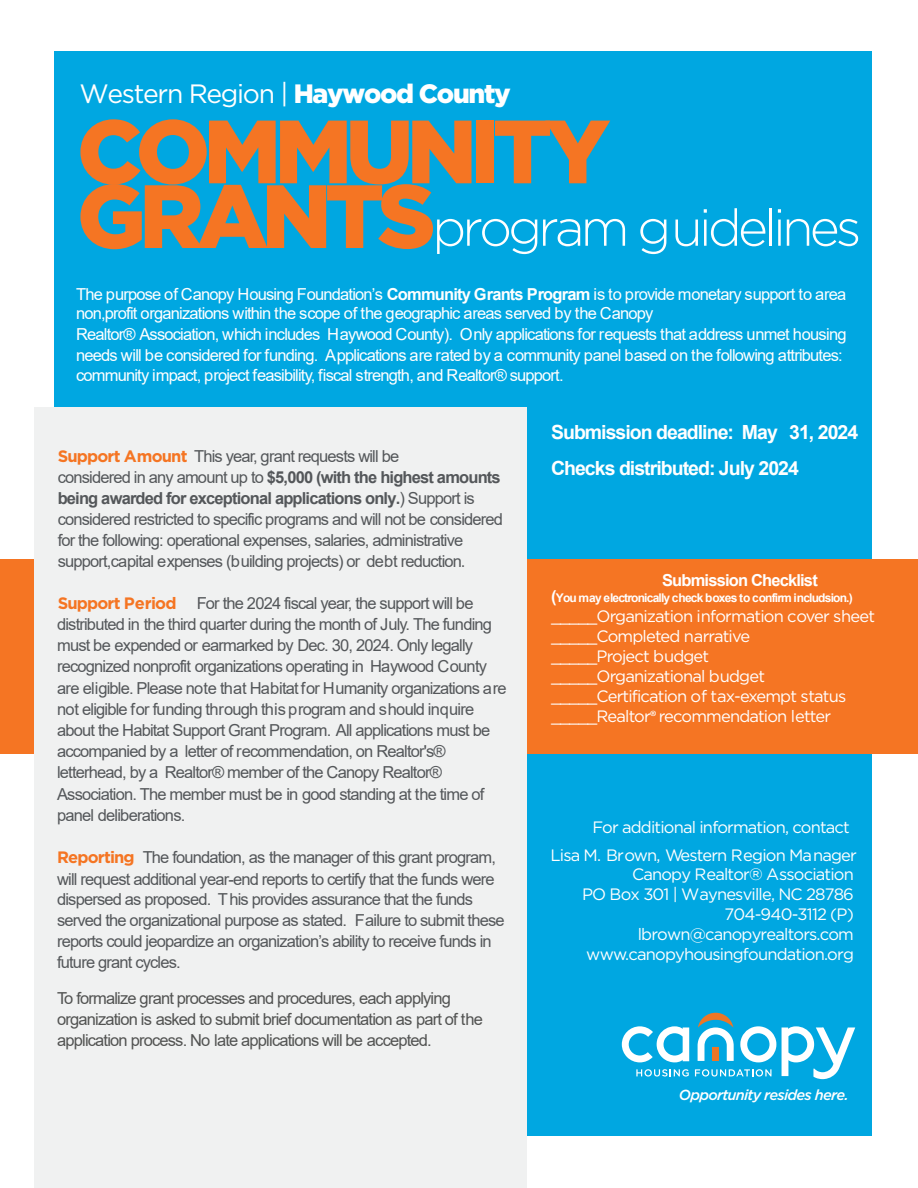
<style>
.page{position:relative;width:918px;height:1188px;background:#fff}
.page>*{position:absolute;margin:0;border:0;box-sizing:border-box;transform-origin:0 0}
.t1{font:900 89.55px "Gotham";letter-spacing:-.075em;color:#f57523}
.t2{font:300 51.45px "Gotham";letter-spacing:-.075em;color:#fff}
.t3{font:26.55px "Gotham";letter-spacing:-.05em;color:#fff}
.t4{font:700 19.5px/36.2px "Arial";letter-spacing:-.05em;color:#fff}
.t5{font:16.5px/21.1px "Arial";letter-spacing:-.05em;color:#54575a}
.t6{font:16.5px/20.4px "Arial";letter-spacing:-.05em;color:#fff}
.t7{font:16.5px/20px "Gotham";letter-spacing:-.05em;color:#fff}
.t8{font:16.5px/21px "Arial";letter-spacing:-.05em;color:#525352}
.t9{font:700 16.5px "Arial";letter-spacing:-.05em;color:#fff}
.t10{font:italic 500 14.55px "Gotham";letter-spacing:-.05em;color:#fff}
.t11{font:700 12px "Arial";letter-spacing:-.07em;color:#fff}
.s1{font-weight:900}
.s2{font-weight:900;font-size:89.55px;color:#f57523}
.s3{font-weight:700}
.s4{font-family:"Gotham";font-weight:700;color:#f57523}
.s5{font-family:"Gotham"}
.s6{font-size:16.5px}
.s7{font-family:"Myriad Pro"}
</style>
<div class="page">
<div style="left:54px;top:52px;width:817px;height:1084px;background:#00a7e1"></div>
<div style="left:0;top:559px;width:918px;height:194px;background:#f57523"></div>
<div style="left:35px;top:408px;width:492px;height:780px;background:#f0f1f1"></div>
<svg style="left:782px;top:1026px;width:73px;height:53px"></svg>
<svg style="left:622px;top:1026px;width:67px;height:36px"></svg>
<svg style="left:740px;top:1026px;width:36px;height:36px"></svg>
<svg style="left:698px;top:1013px;width:36px;height:48px"></svg>
<svg style="left:636px;top:1069px;width:53px;height:8px"></svg>
<svg style="left:695px;top:1069px;width:76px;height:8px"></svg>
<h3 class="t3" style="left:80px;top:79px;width:433px">Western Region | <span class="s1">Haywood County</span></h3>
<h1 class="t1" style="left:77px;top:90px;width:535px">COMMUNITY</h1>
<h2 class="t2" style="left:77px;top:200px;width:786px"><span class="s2">GRANTS</span> program guidelines</h2>
<p class="t6" style="left:76px;top:284px;width:772px">The purpose of Canopy Housing Foundation’s <span class="s3">Community Grants Program</span> is to provide monetary support to area non,profit organizations within the scope of the geographic areas served by the Canopy<br>Realtor® Association, which includes Haywood County). Only applications for requests that address unmet housing needs will be considered for funding. Applications are rated by a community panel based on the following attributes: community impact, project feasibility, fiscal strength, and Realtor® support.</p>
<p class="t5" style="left:58px;top:446px;width:447px"><span class="s4">Support Amount</span> This year, grant requests will be<br>considered in any amount up to <span class="s3">$5,000 (with the highest amounts being awarded for exceptional applications only.</span>) Support is considered restricted to specific programs and will not be considered for the following: operational expenses, salaries, administrative support,capital expenses (building projects) or debt reduction<span class="s5">.</span></p>
<p class="t5" style="left:57px;top:592px;width:451px"><span class="s4">Support Period</span> For the 2024 fiscal year, the support will be distributed in the third quarter during the month of July. The funding must be expended or earmarked by Dec. 30, 2024. Only legally recognized nonprofit organizations operating in Haywood County are eligible. Please note that Habitat for Humanity organizations are not eligible for funding through this program and should inquire about the Habitat Support Grant Program. All applications must be accompanied by a letter of recommendation, on Realtor's® letterhead, by a Realtor® member of the Canopy Realtor® Association. The member must be in good standing at the time of panel deliberations.</p>
<p class="t5" style="left:57px;top:847px;width:449px"><span class="s4">Reporting</span> The foundation, as the manager of this grant program, will request additional year-end reports to certify that the funds were dispersed as proposed. This provides assurance that the funds served the organizational purpose as stated. Failure to submit these reports could jeopardize an organization’s ability to receive funds in future grant cycles.</p>
<p class="t8" style="left:57px;top:987px;width:427px">To formalize grant processes and procedures, each applying organization is asked to submit brief documentation as part of the application process. No late applications will be accepted.</p>
<p class="t4" style="left:551px;top:414px;width:309px">Submission deadline: May 31, 2024<br>Checks distributed: July 2024</p>
<p class="t9" style="left:662px;top:568px;width:157px">Submission Checklist</p>
<p class="t11" style="left:551px;top:590px;width:303px"><span class="s6">(</span>You may electronically check boxes to confirm includsion.)</p>
<p class="t7" style="left:551px;top:606px;width:325px">_____Organization information cover sheet _____Completed narrative<br>_____Project budget<br>_____Organizational budget _____Certification of tax-exempt status _____Realtor<span class="s7">®</span> recommendation letter</p>
<p class="t7" style="left:551px;top:814px;width:308px;line-height:27.3px;text-indent:42px">For additional information, contact<br>Lisa M. Brown, Western Region Manager</p>
<p class="t7" style="left:582px;top:864px;width:273px;text-align:right">Canopy Realtor® Association<br>PO Box 301 | Waynesville, NC 28786<br>704-940-3112 (P) lbrown@canopyrealtors.com www.canopyhousingfoundation.org</p>
<p class="t10" style="left:679px;top:1086px;width:171px">Opportunity resides here.</p>
</div>
